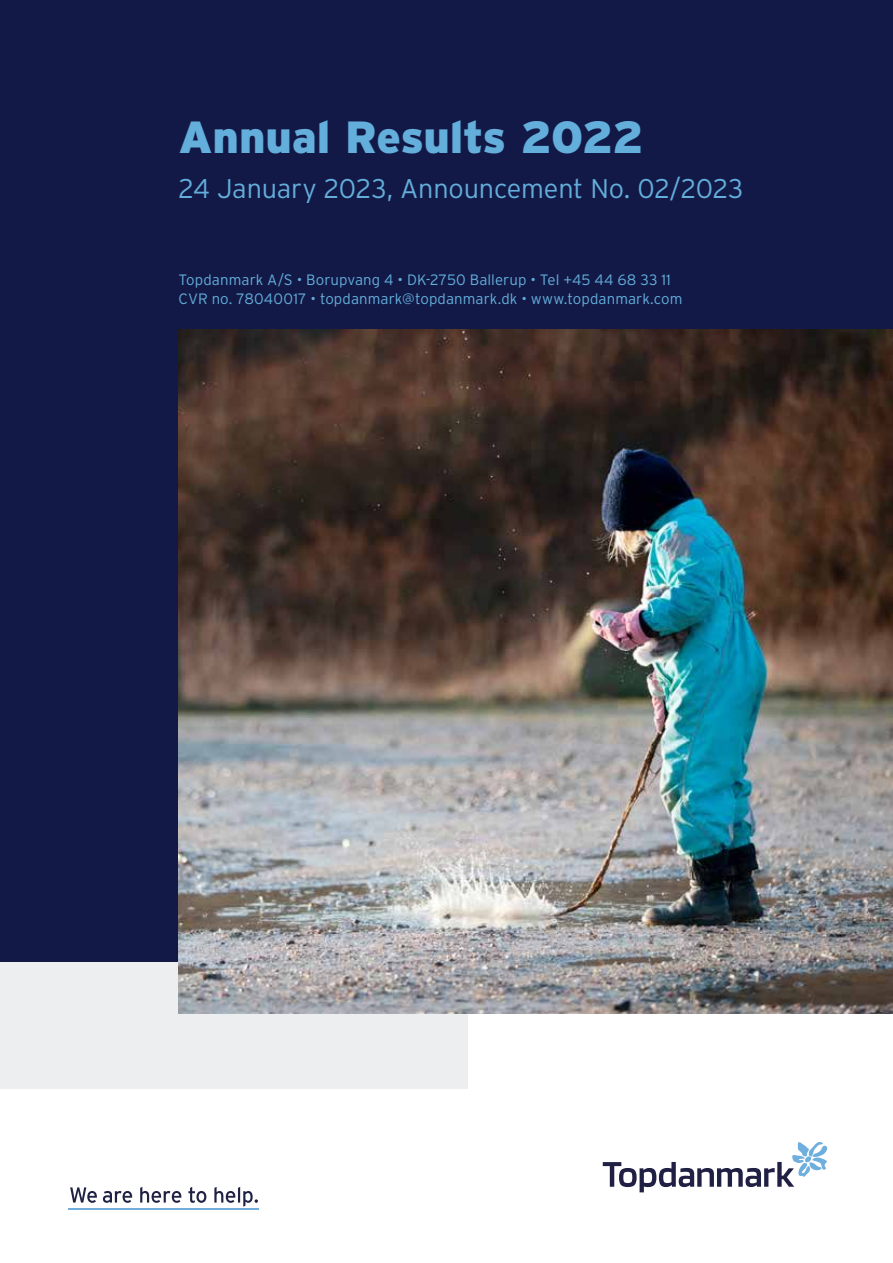
<style>
.page{position:relative;width:893px;height:1263px;background:#fff}
.page>*{position:absolute;margin:0;border:0;box-sizing:border-box;transform-origin:0 0}
.t1{font:900 45px "Interstate";letter-spacing:-.01em;color:#63aedb}
.t2{font:300 27px "Interstate";letter-spacing:-.01em;color:#63aedb}
.t3{font:300 15px/19.5px "Interstate";letter-spacing:.005em;color:#63aedb}
</style>
<div class="page">
<div style="left:0;top:915px;width:468px;height:174px;background:#eceeef"></div>
<div style="left:0;top:0;width:893px;height:961px;background:#131947"></div>
<img style="left:179px;top:330px;width:714px;height:684px">
<svg style="left:603px;top:1142px;width:225px;height:50px"></svg>
<hr style="left:68px;top:1208px;width:190px;height:1px;background:#70addd">
<svg style="left:70px;top:1187px;width:27px;height:16px"></svg>
<svg style="left:103px;top:1191px;width:29px;height:12px"></svg>
<svg style="left:140px;top:1187px;width:41px;height:16px"></svg>
<svg style="left:188px;top:1187px;width:18px;height:16px"></svg>
<svg style="left:214px;top:1187px;width:44px;height:20px"></svg>
<h1 class="t1" style="left:179px;top:104px;width:467px">Annual Results 2022</h1>
<h2 class="t2" style="left:179px;top:169px;width:566px">24 January 2023, Announcement No. 02/2023</h2>
<p class="t3" style="left:179px;top:269px;width:505px">Topdanmark A/S • Borupvang 4 • DK-2750 Ballerup • Tel +45 44 68 33 11<br>CVR no. 78040017 • topdanmark@topdanmark.dk • www.topdanmark.com</p>
</div>
